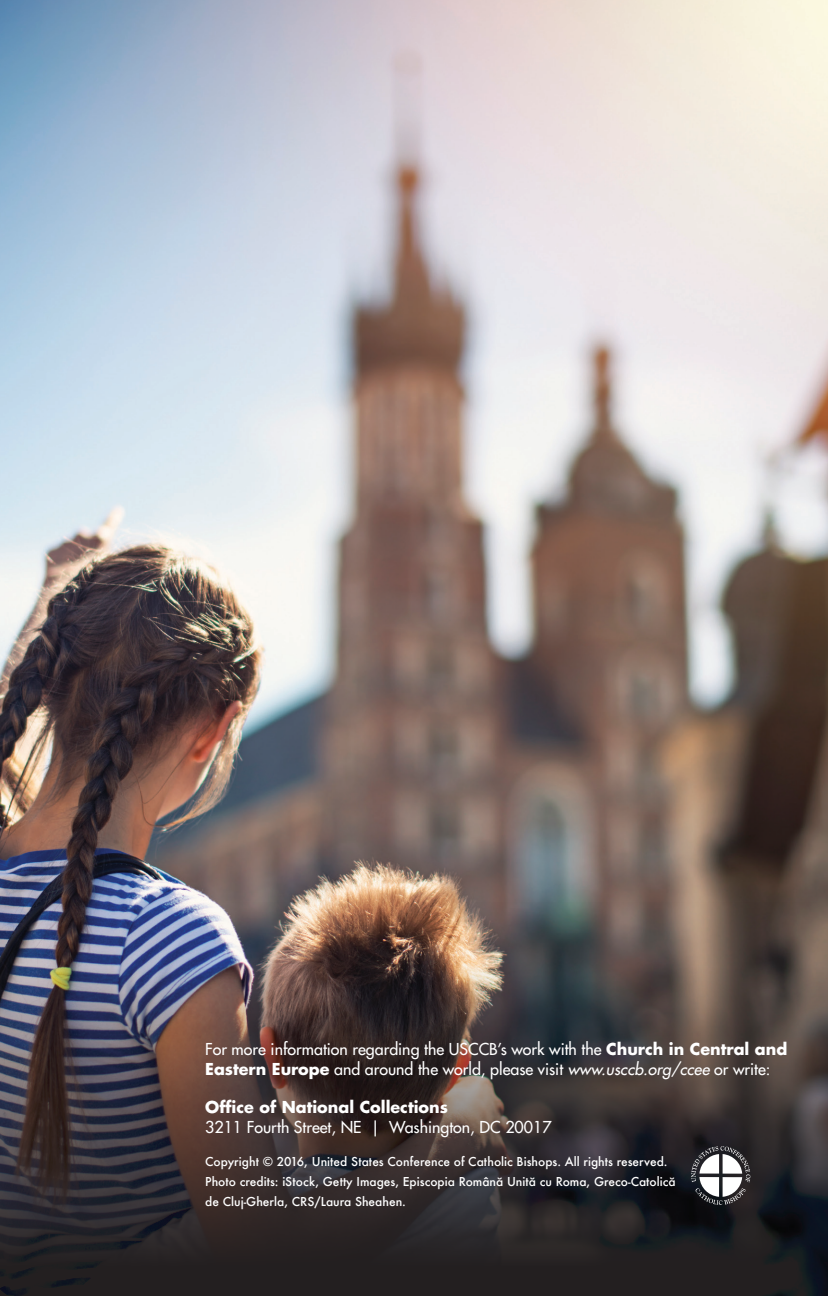
<style>
.page{position:relative;width:828px;height:1296px;background:#fff}
.page>*{position:absolute;margin:0;border:0;box-sizing:border-box;transform-origin:0 0}
.t1{font:500 16px/20px "Futura Std";color:#fff}
.t2{font:700 16px "Futura Std";color:#fff}
.t3{font:500 12px/20px "Futura";color:#fff}
.s1{font-weight:700}
.s2{font-style:italic}
</style>
<div class="page">
<img style="left:0;top:0;width:828px;height:902px">
<img style="left:0;top:902px;width:828px;height:394px">
<svg style="left:691px;top:1146px;width:60px;height:59px"></svg>
<h1 class="t1" style="left:205px;top:1039px;width:584px">For more information regarding the USCCB’s work with the <span class="s1">Church in Central and<br>Eastern Europe</span> and around the world, please visit <span class="s2">www.usccb.org/ccee</span> or write:</h1>
<h1 class="t2" style="left:205px;top:1097px;width:244px">Office of National Collections</h1>
<h1 class="t1" style="left:205px;top:1117px;width:348px">3211 Fourth Street, NE | Washington, DC 20017</h1>
<p class="t3" style="left:205px;top:1152px;width:472px">Copyright © 2016, United States Conference of Catholic Bishops. All rights reserved.<br>Photo credits: iStock, Getty Images, Episcopia Română Unită cu Roma, Greco-Catolică de Cluj-Gherla, CRS/Laura Sheahen.</p>
</div>
